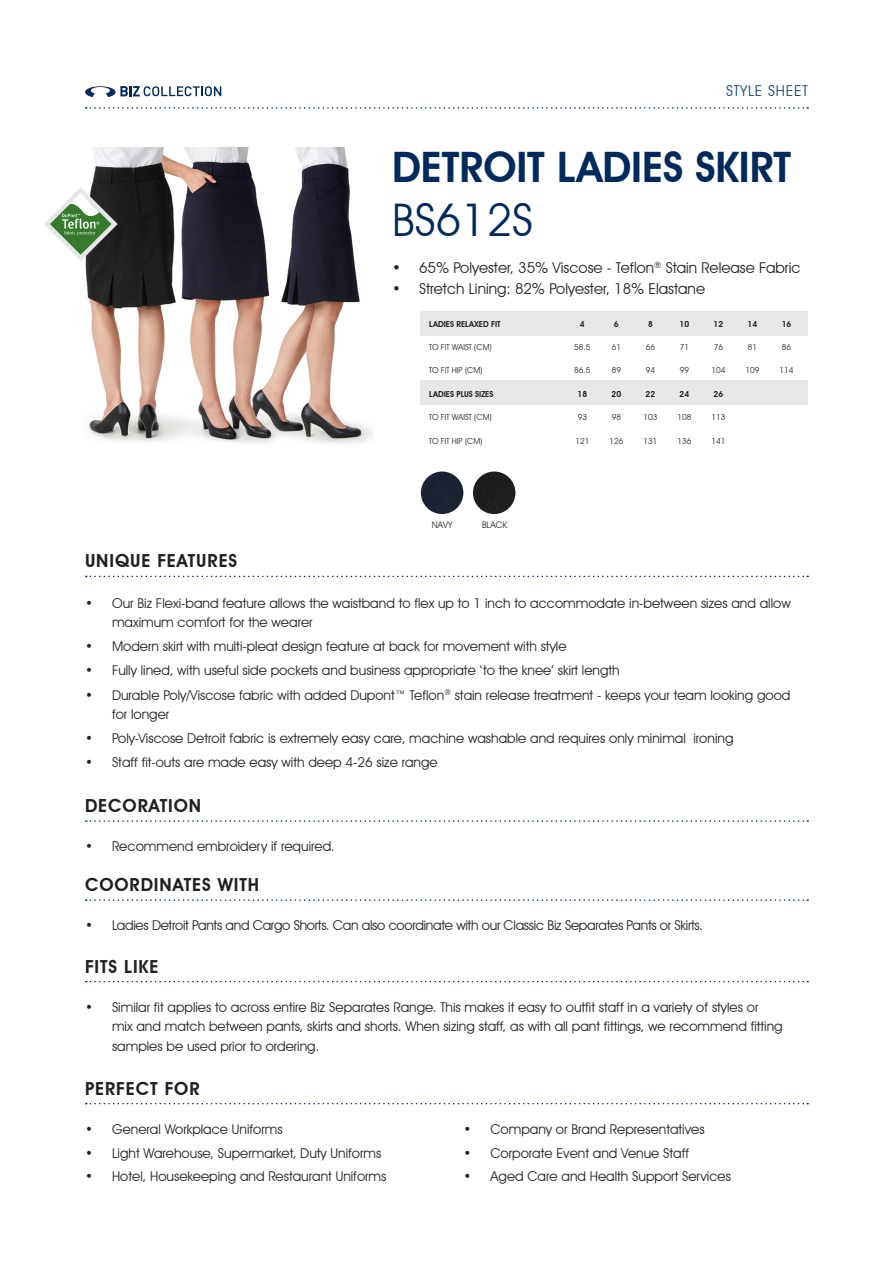
<style>
.page{position:relative;width:893px;height:1263px;background:#fff}
.page>*{position:absolute;margin:0;border:0;box-sizing:border-box;transform-origin:0 0}
.t1{font:45px "Avant Garde IT Cby BT";color:#00295c}
.t2{font:600 42px "Avant Garde IT Cby BT";color:#00295c}
.t3{font:600 18px "Avant Garde IT Cby BT";letter-spacing:.05em;color:#231f20}
.t4{font:15px "Avant Garde IT Cby BT";color:#231f20}
.t5{font:15px "Avant Garde IT Cby BT";letter-spacing:.05em;color:#1a4574}
.t6{font:13.5px/19.5px "Avant Garde IT Cby BT";color:#231f20}
.t7{font:13.5px "Avant Garde IT Cby BT";letter-spacing:-.02em;color:#231f20}
.Bullet_Points{font:9px "Avant Garde IT Cby BT";color:#231f20}
.Table_Normal{font:8.25px "Avant Garde IT Cby BT";color:#231f20}
.t8{font:600 8.25px "Avant Garde IT Cby BT";color:#231f20}
</style>
<div class="page">
<svg style="left:86px;top:107px;width:722px;height:2px"></svg>
<svg style="left:86px;top:576px;width:722px;height:1px"></svg>
<svg style="left:86px;top:820px;width:722px;height:2px"></svg>
<svg style="left:86px;top:899px;width:722px;height:2px"></svg>
<svg style="left:86px;top:981px;width:722px;height:1px"></svg>
<img style="left:421px;top:471px;width:42px;height:43px;border-radius:21px">
<svg style="left:85px;top:86px;width:136px;height:11px"></svg>
<img style="left:85px;top:147px;width:288px;height:296px">
<div style="left:421px;top:312px;width:387px;height:24px;background:#e6e7e9"></div>
<div style="left:421px;top:381px;width:387px;height:24px;background:#e6e7e9"></div>
<svg style="left:86px;top:1103px;width:722px;height:1px"></svg>
<svg style="left:44px;top:187px;width:74px;height:74px"></svg>
<img style="left:473px;top:471px;width:42px;height:43px;border-radius:21px">
<p class="t5" style="left:726px;top:82px;width:83px">STYLE SHEET</p>
<p class="t2" style="left:392px;top:141px;width:401px">DETROIT LADIES SKIRT</p>
<p class="t1" style="left:392px;top:192px;width:143px">BS612S</p>
<p class="t4" style="left:392px;top:258px;width:410px">• 65% Polyester, 35% Viscose - Teflon<sup>®</sup> Stain Release Fabric</p>
<p class="t4" style="left:392px;top:279px;width:315px">• Stretch Lining: 82% Polyester, 18% Elastane</p>
<p class="t8" style="left:429px;top:319px;width:73px">LADIES RELAXED FIT</p>
<p class="t8" style="left:580px;top:319px;width:6px">4</p>
<p class="t8" style="left:614px;top:319px;width:6px">6</p>
<p class="t8" style="left:648px;top:319px;width:6px">8</p>
<p class="t8" style="left:680px;top:319px;width:11px">10</p>
<p class="t8" style="left:714px;top:319px;width:11px">12</p>
<p class="t8" style="left:748px;top:319px;width:11px">14</p>
<p class="t8" style="left:782px;top:319px;width:11px">16</p>
<p class="Table_Normal" style="left:429px;top:342px;width:64px">TO FIT WAIST (CM)</p>
<p class="Table_Normal" style="left:574px;top:342px;width:18px">58.5</p>
<p class="Table_Normal" style="left:612px;top:342px;width:11px">61</p>
<p class="Table_Normal" style="left:646px;top:342px;width:11px">66</p>
<p class="Table_Normal" style="left:680px;top:342px;width:11px">71</p>
<p class="Table_Normal" style="left:714px;top:342px;width:11px">76</p>
<p class="Table_Normal" style="left:748px;top:342px;width:11px">81</p>
<p class="Table_Normal" style="left:782px;top:342px;width:11px">86</p>
<p class="Table_Normal" style="left:429px;top:365px;width:55px">TO FIT HIP (CM)</p>
<p class="Table_Normal" style="left:574px;top:365px;width:18px">86.5</p>
<p class="Table_Normal" style="left:612px;top:365px;width:11px">89</p>
<p class="Table_Normal" style="left:646px;top:365px;width:11px">94</p>
<p class="Table_Normal" style="left:680px;top:365px;width:11px">99</p>
<p class="Table_Normal" style="left:711px;top:365px;width:15px">104</p>
<p class="Table_Normal" style="left:745px;top:365px;width:15px">109</p>
<p class="Table_Normal" style="left:779px;top:365px;width:15px">114</p>
<p class="t8" style="left:429px;top:389px;width:66px">LADIES PLUS SIZES</p>
<p class="t8" style="left:578px;top:389px;width:11px">18</p>
<p class="t8" style="left:612px;top:389px;width:11px">20</p>
<p class="t8" style="left:646px;top:389px;width:11px">22</p>
<p class="t8" style="left:680px;top:389px;width:11px">24</p>
<p class="t8" style="left:714px;top:389px;width:11px">26</p>
<p class="Table_Normal" style="left:429px;top:412px;width:64px">TO FIT WAIST (CM)</p>
<p class="Table_Normal" style="left:578px;top:412px;width:11px">93</p>
<p class="Table_Normal" style="left:612px;top:412px;width:11px">98</p>
<p class="Table_Normal" style="left:643px;top:412px;width:15px">103</p>
<p class="Table_Normal" style="left:677px;top:412px;width:15px">108</p>
<p class="Table_Normal" style="left:711px;top:412px;width:15px">113</p>
<p class="Table_Normal" style="left:429px;top:436px;width:55px">TO FIT HIP (CM)</p>
<p class="Table_Normal" style="left:575px;top:436px;width:15px">121</p>
<p class="Table_Normal" style="left:609px;top:436px;width:15px">126</p>
<p class="Table_Normal" style="left:643px;top:436px;width:15px">131</p>
<p class="Table_Normal" style="left:677px;top:436px;width:15px">136</p>
<p class="Table_Normal" style="left:711px;top:436px;width:15px">141</p>
<p class="t3" style="left:85px;top:550px;width:154px">UNIQUE FEATURES</p>
<p class="Bullet_Points" style="left:432px;top:519px;width:22px">NAVY</p>
<p class="Bullet_Points" style="left:482px;top:519px;width:27px">BLACK</p>
<p class="t6" style="left:112px;top:593px;width:680px;text-indent:-27px">• Our Biz Flexi-band feature allows the waistband to flex up to 1 inch to accommodate in-between sizes and allow maximum comfort for the wearer</p>
<p class="t6" style="left:85px;top:636px;width:483px">• Modern skirt with multi-pleat design feature at back for movement with style</p>
<p class="t6" style="left:85px;top:660px;width:536px">• Fully lined, with useful side pockets and business appropriate ‘to the knee’ skirt length</p>
<p class="t6" style="left:112px;top:685px;width:680px;text-indent:-27px">• Durable Poly/Viscose fabric with added Dupont™ Teflon<sup>®</sup> stain release treatment - keeps your team looking good for longer</p>
<p class="t6" style="left:85px;top:728px;width:650px">• Poly-Viscose Detroit fabric is extremely easy care, machine washable and requires only minimal ironing</p>
<p class="t6" style="left:85px;top:752px;width:354px">• Staff fit-outs are made easy with deep 4-26 size range</p>
<p class="t3" style="left:85px;top:795px;width:118px">DECORATION</p>
<p class="t6" style="left:85px;top:836px;width:251px">• Recommend embroidery if required.</p>
<p class="t3" style="left:85px;top:874px;width:175px">COORDINATES WITH</p>
<p class="t7" style="left:85px;top:917px;width:619px">• Ladies Detroit Pants and Cargo Shorts. Can also coordinate with our Classic Biz Separates Pants or Skirts.</p>
<p class="t3" style="left:85px;top:955px;width:75px">FITS LIKE</p>
<p class="t6" style="left:112px;top:997px;width:672px;text-indent:-27px">• Similar fit applies to across entire Biz Separates Range. This makes it easy to outfit staff in a variety of styles or<br>mix and match between pants, skirts and shorts. When sizing staff, as with all pant fittings, we recommend fitting samples be used prior to ordering.</p>
<p class="t3" style="left:85px;top:1077px;width:116px">PERFECT FOR</p>
<p class="t6" style="left:85px;top:1119px;width:199px">• General Workplace Uniforms</p>
<p class="t6" style="left:85px;top:1143px;width:298px">• Light Warehouse, Supermarket, Duty Uniforms</p>
<p class="t6" style="left:85px;top:1166px;width:303px">• Hotel, Housekeeping and Restaurant Uniforms</p>
<p class="t6" style="left:463px;top:1119px;width:243px">• Company or Brand Representatives</p>
<p class="t6" style="left:463px;top:1143px;width:227px">• Corporate Event and Venue Staff</p>
<p class="t6" style="left:463px;top:1166px;width:269px">• Aged Care and Health Support Services</p>
</div>
